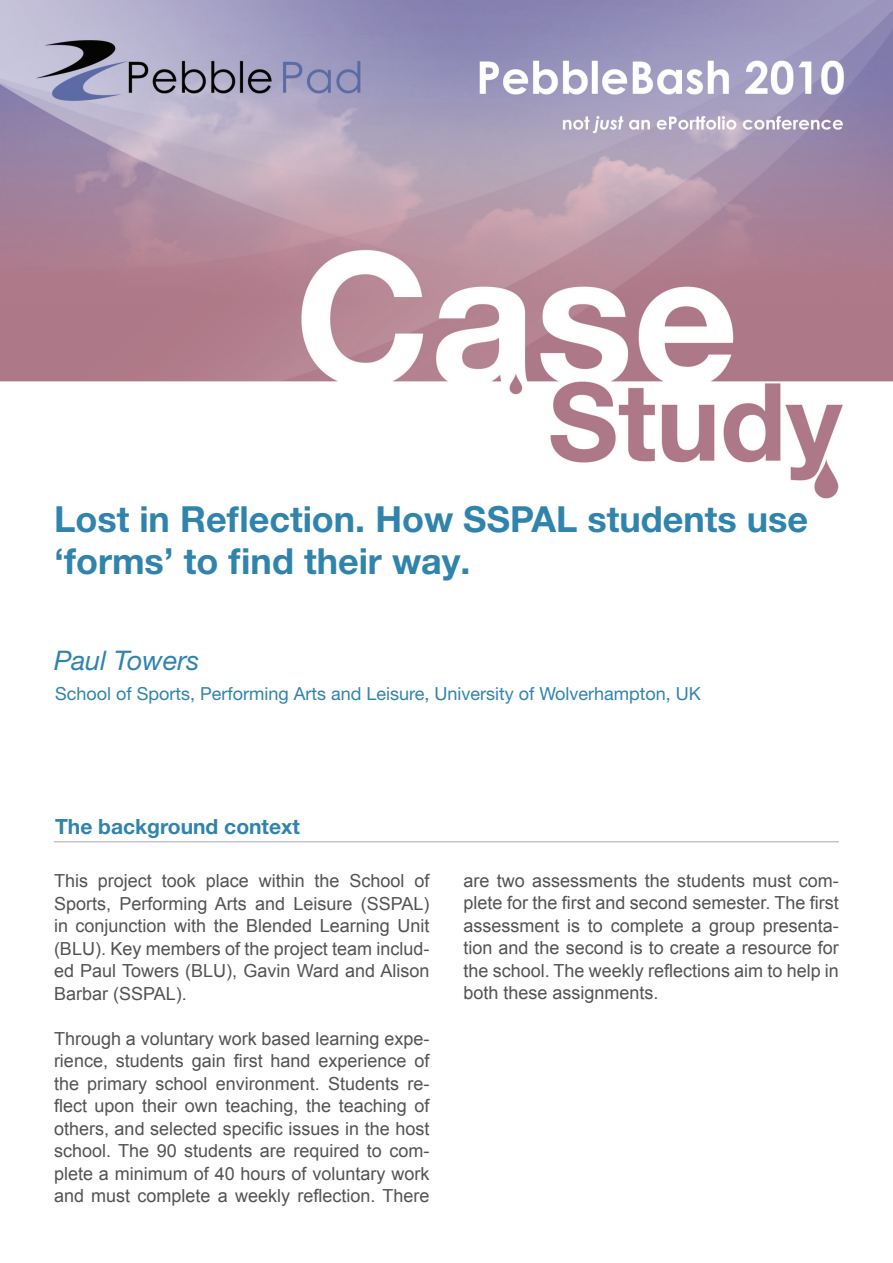
<style>
.page{position:relative;width:893px;height:1263px;background:#fff}
.page>*{position:absolute;margin:0;border:0;box-sizing:border-box;transform-origin:0 0}
.t1{font:700 36px/42px "Helvetica Neue LT Pro";color:#3084ac}
.t2{font:italic 27px "Helvetica Neue LT Pro";color:#3084ac}
.t3{font:700 21px "Helvetica Neue LT Pro";color:#3084ac}
.t4{font:18px/22.5px "Arial";color:#535353;text-align:justify}
.t5{font:18px "Helvetica Neue LT Pro";color:#3084ac}
</style>
<div class="page">
<img style="left:0;top:0;width:893px;height:843px">
<hr style="left:54px;top:841px;width:785px;height:1px;background:#535353">
<p class="t1" style="left:54px;top:498px;width:756px">Lost in Reflection. How SSPAL students use ‘forms’ to find their way.</p>
<p class="t2" style="left:54px;top:644px;width:147px">Paul Towers</p>
<p class="t5" style="left:55px;top:682px;width:647px">School of Sports, Performing Arts and Leisure, University of Wolverhampton, UK</p>
<p class="t3" style="left:55px;top:813px;width:246px">The background context</p>
<p class="t4" style="left:54px;top:870px;width:377px">This project took place within the School of Sports, Performing Arts and Leisure (SSPAL) in conjunction with the Blended Learning Unit (BLU). Key members of the project team includ&shy;ed Paul Towers (BLU), Gavin Ward and Alison Barbar (SSPAL).</p>
<p class="t4" style="left:54px;top:1027px;width:377px">Through a voluntary work based learning expe&shy;rience, students gain first hand experience of the primary school environment. Students re&shy;flect upon their own teaching, the teaching of others, and selected specific issues in the host school. The 90 students are required to com&shy;plete a minimum of 40 hours of voluntary work and must complete a weekly reflection. There</p>
<p class="t4" style="left:463px;top:869px;width:377px">are two assessments the students must com&shy;plete for the first and second semester. The first assessment is to complete a group presenta&shy;tion and the second is to create a resource for the school. The weekly reflections aim to help in both these assignments.</p>
</div>
